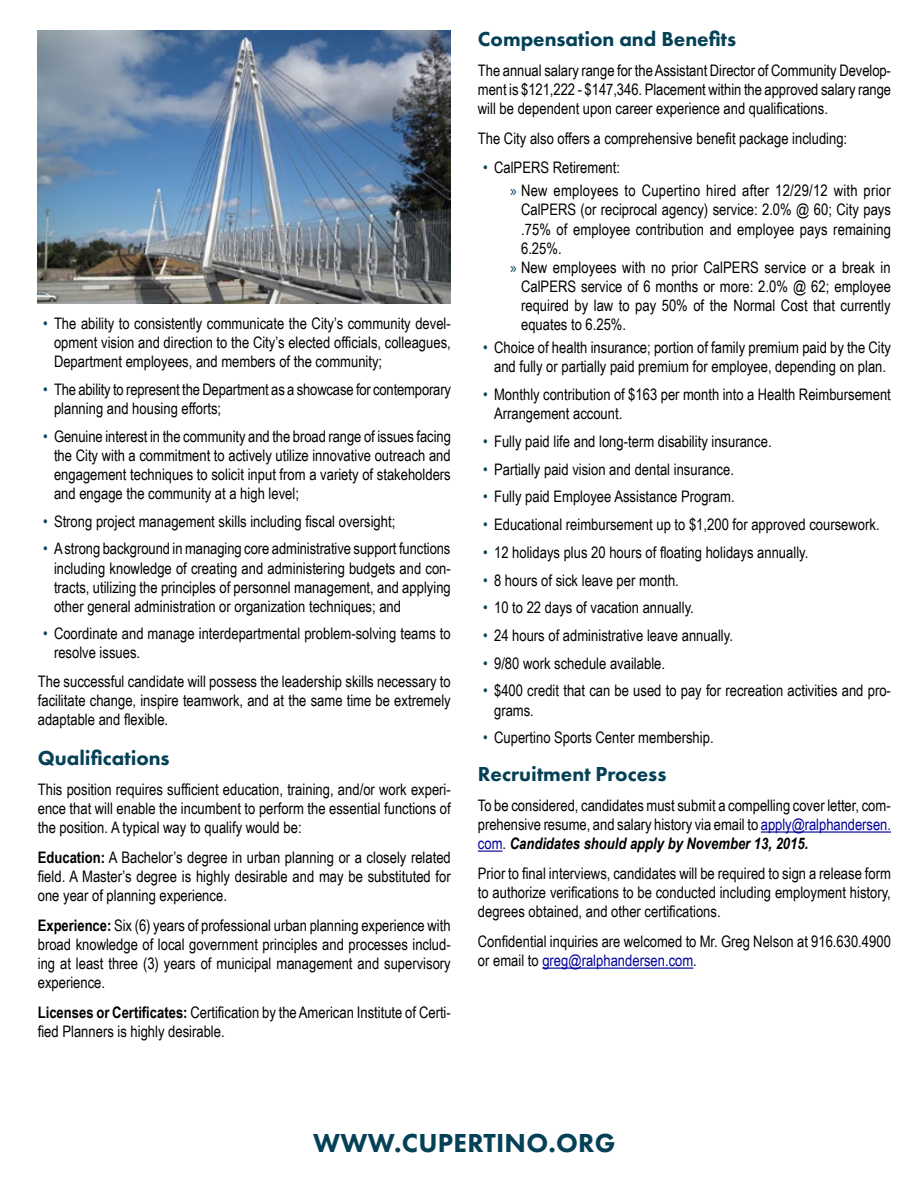
<style>
.page{position:relative;width:918px;height:1188px;background:#fff}
.page>*{position:absolute;margin:0;border:0;box-sizing:border-box;transform-origin:0 0}
.t1{font:800 27px "Futura PT";letter-spacing:.01em;color:#044056}
.t2{font:800 21px "Futura PT";color:#044056}
.t3{font:15.9px/19px "Arial Narrow";color:#000;text-align:justify}
.s1{color:#044056}
.s2{font-weight:700}
.s3{font-family:"Myriad Pro";color:#044056}
.s4{color:#0000a0}
.s5{font-weight:700;font-style:italic}
</style>
<div class="page">
<hr style="left:761px;top:831px;width:130px;height:2px;background:#0000a0">
<svg style="left:478px;top:851px;width:25px;height:1px"></svg>
<hr style="left:542px;top:968px;width:151px;height:1px;background:#0000a0">
<img style="left:38px;top:30px;width:413px;height:274px">
<p class="t3" style="left:54px;top:313px;width:398px;text-indent:-11px"><span class="s1">•</span> The ability to consistently communicate the City’s community devel&shy;opment vision and direction to the City’s elected officials, colleagues, Department employees, and members of the community;</p>
<p class="t3" style="left:54px;top:379px;width:399px;text-indent:-11px"><span class="s1">•</span> The ability to represent the Department as a showcase for contemporary planning and housing efforts;</p>
<p class="t3" style="left:54px;top:426px;width:398px;text-indent:-11px"><span class="s1">•</span> Genuine interest in the community and the broad range of issues facing the City with a commitment to actively utilize innovative outreach and engagement techniques to solicit input from a variety of stakeholders and engage the community at a high level;</p>
<p class="t3" style="left:43px;top:511px;width:354px"><span class="s1">•</span> Strong project management skills including fiscal oversight;</p>
<p class="t3" style="left:54px;top:539px;width:398px;text-indent:-11px"><span class="s1">•</span> A strong background in managing core administrative support functions including knowledge of creating and administering budgets and con&shy;tracts, utilizing the principles of personnel management, and applying other general administration or organization techniques; and</p>
<p class="t3" style="left:54px;top:624px;width:398px;text-indent:-11px"><span class="s1">•</span> Coordinate and manage interdepartmental problem-solving teams to resolve issues.</p>
<p class="t3" style="left:38px;top:672px;width:415px">The successful candidate will possess the leadership skills necessary to facilitate change, inspire teamwork, and at the same time be extremely adaptable and flexible.</p>
<h2 class="t2" style="left:38px;top:745px;width:133px">Qualifications</h2>
<p class="t3" style="left:38px;top:779px;width:415px">This position requires sufficient education, training, and/or work experi&shy;ence that will enable the incumbent to perform the essential functions of the position. A typical way to qualify would be:</p>
<p class="t3" style="left:38px;top:847px;width:415px"><span class="s2">Education:</span> A Bachelor’s degree in urban planning or a closely related field. A Master’s degree is highly desirable and may be substituted for one year of planning experience.</p>
<p class="t3" style="left:38px;top:915px;width:415px"><span class="s2">Experience:</span> Six (6) years of professional urban planning experience with broad knowledge of local government principles and processes includ&shy;ing at least three (3) years of municipal management and supervisory experience.</p>
<p class="t3" style="left:38px;top:1002px;width:415px"><span class="s2">Licenses or Certificates:</span> Certification by the American Institute of Certi&shy;fied Planners is highly desirable.</p>
<h2 class="t2" style="left:478px;top:26px;width:260px">Compensation and Benefits</h2>
<p class="t3" style="left:478px;top:60px;width:415px">The annual salary range for the Assistant Director of Community Develop&shy;ment is $121,222 - $147,346. Placement within the approved salary range will be dependent upon career experience and qualifications.</p>
<p class="t3" style="left:478px;top:128px;width:371px">The City also offers a comprehensive benefit package including:</p>
<p class="t3" style="left:510px;top:155px;width:382px;line-height:23.4px;text-indent:-27px"><span class="s1">•</span> CalPERS Retirement:<br><span class="s3">»</span> New employees to Cupertino hired after 12/29/12 with prior</p>
<p class="t3" style="left:521px;top:200px;width:371px">CalPERS (or reciprocal agency) service: 2.0% @ 60; City pays</p>
<p class="t3" style="left:521px;top:219px;width:372px">.75% of employee contribution and employee pays remaining</p>
<p class="t3" style="left:521px;top:238px;width:42px">6.25%.</p>
<p class="t3" style="left:510px;top:257px;width:382px"><span class="s3">»</span> New employees with no prior CalPERS service or a break in</p>
<p class="t3" style="left:521px;top:276px;width:371px">CalPERS service of 6 months or more: 2.0% @ 62; employee</p>
<p class="t3" style="left:521px;top:295px;width:371px">required by law to pay 50% of the Normal Cost that currently</p>
<p class="t3" style="left:521px;top:314px;width:107px">equates to 6.25%.</p>
<p class="t3" style="left:483px;top:338px;width:409px;text-align:center"><span class="s1">•</span> Choice of health insurance; portion of family premium paid by the City and fully or partially paid premium for employee, depending on plan.</p>
<p class="t3" style="left:494px;top:384px;width:398px;text-indent:-11px"><span class="s1">•</span> Monthly contribution of $163 per month into a Health Reimbursement<br>Arrangement account.</p>
<p class="t3" style="left:483px;top:431px;width:290px"><span class="s1">•</span> Fully paid life and long-term disability insurance.</p>
<p class="t3" style="left:483px;top:459px;width:252px"><span class="s1">•</span> Partially paid vision and dental insurance.</p>
<p class="t3" style="left:483px;top:487px;width:253px"><span class="s1">•</span> Fully paid Employee Assistance Program.</p>
<p class="t3" style="left:483px;top:514px;width:398px"><span class="s1">•</span> Educational reimbursement up to $1,200 for approved coursework.</p>
<p class="t3" style="left:483px;top:542px;width:327px"><span class="s1">•</span> 12 holidays plus 20 hours of floating holidays annually.</p>
<p class="t3" style="left:483px;top:570px;width:197px"><span class="s1">•</span> 8 hours of sick leave per month.</p>
<p class="t3" style="left:483px;top:597px;width:212px"><span class="s1">•</span> 10 to 22 days of vacation annually.</p>
<p class="t3" style="left:483px;top:625px;width:251px"><span class="s1">•</span> 24 hours of administrative leave annually.</p>
<p class="t3" style="left:483px;top:653px;width:183px"><span class="s1">•</span> 9/80 work schedule available.</p>
<p class="t3" style="left:494px;top:681px;width:398px;text-indent:-11px"><span class="s1">•</span> $400 credit that can be used to pay for recreation activities and pro&shy;grams.</p>
<p class="t3" style="left:483px;top:727px;width:232px"><span class="s1">•</span> Cupertino Sports Center membership.</p>
<h2 class="t2" style="left:478px;top:761px;width:190px">Recruitment Process</h2>
<p class="t3" style="left:478px;top:796px;width:415px">To be considered, candidates must submit a compelling cover letter, com&shy;prehensive resume, and salary history via email to <span class="s4">apply@ralphandersen. com</span>. <span class="s5">Candidates should apply by November 13, 2015.</span></p>
<p class="t3" style="left:478px;top:864px;width:415px">Prior to final interviews, candidates will be required to sign a release form to authorize verifications to be conducted including employment history, degrees obtained, and other certifications.</p>
<p class="t3" style="left:478px;top:932px;width:415px">Confidential inquiries are welcomed to Mr. Greg Nelson at 916.630.4900 or email to <span class="s4">greg@ralphandersen.com</span>.</p>
<h1 class="t1" style="left:313px;top:1126px;width:304px">WWW.CUPERTINO.ORG</h1>
</div>
